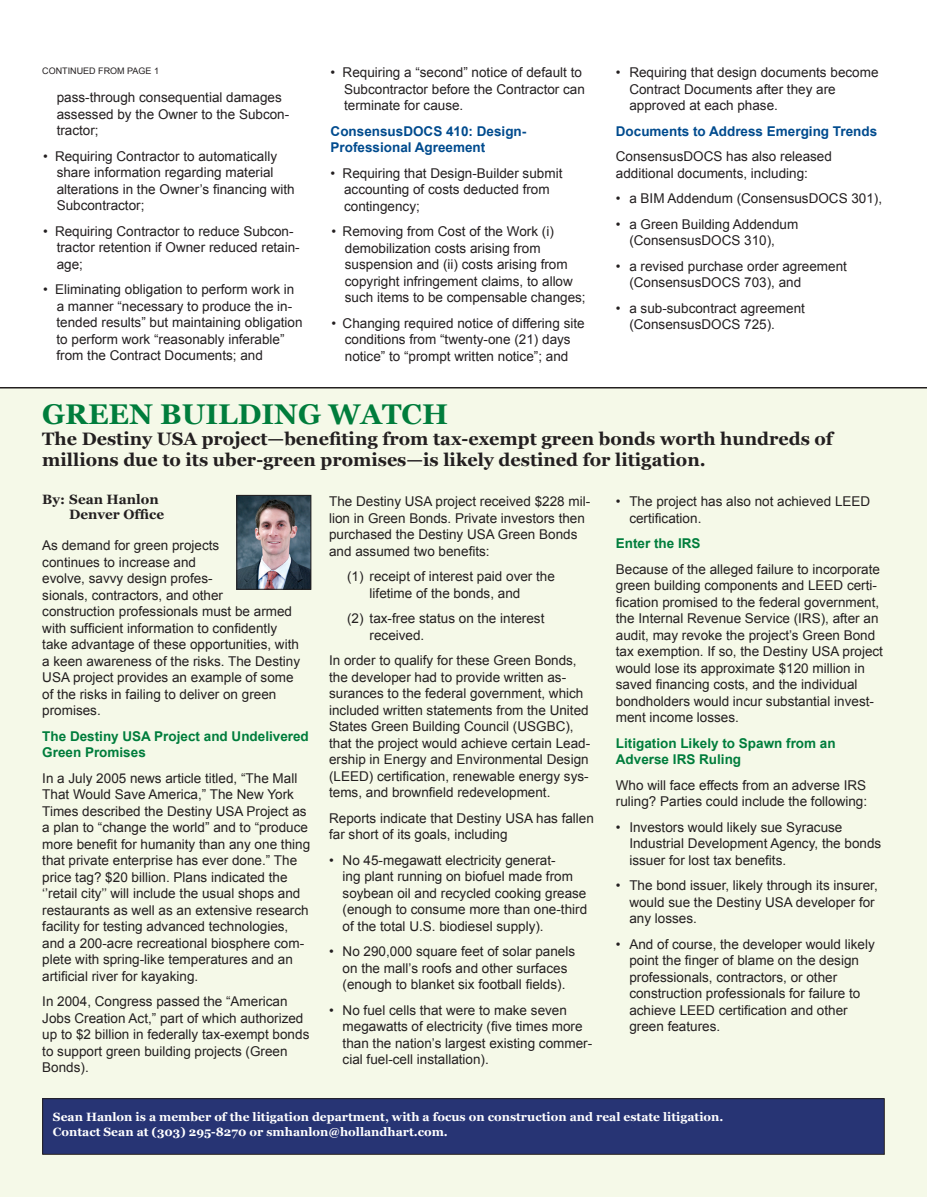
<style>
.page{position:relative;width:927px;height:1197px;background:#fff}
.page>*{position:absolute;margin:0;border:0;box-sizing:border-box;transform-origin:0 0}
.t1{font:700 28.5px "Georgia";color:#007d3c}
.t2{font:700 18px/21px "Georgia";color:#231f20}
._0p6_Secondary_Leadi{font:13.5px/16.5px "Arial";color:#231f20}
._0p6_Secondary_Leadi-2{font:700 13.5px/16.5px "Arial";color:#007d3c}
._0p6_Secondary_Leadi-3{font:700 13.5px/16.5px "Arial";color:#004b8e}
._25_Byline_indent2{font:700 13.5px "Georgia";color:#231f20}
.t3{font:700 12px/15px "Georgia";color:#fff}
.t4{font:9px "Arial";color:#231f20}
</style>
<div class="page">
<div style="left:0;top:387px;width:927px;height:810px;background:#f5f9e8"></div>
<img style="left:239px;top:497px;width:70px;height:90px">
<div style="left:237px;top:495px;width:74px;height:94px;border:1px solid #231f20"></div>
<div style="left:43px;top:1099px;width:841px;height:55px;background:#273474"></div>
<div style="left:42px;top:1098px;width:843px;height:57px;border:1px solid #231f20"></div>
<svg style="left:0;top:1192px;width:5px;height:5px"></svg>
<svg style="left:922px;top:1192px;width:5px;height:5px"></svg>
<p class="t4" style="left:42px;top:65px;width:118px">CONTINUED FROM PAGE 1</p>
<p class="_0p6_Secondary_Leadi" style="left:344px;top:64px;width:242px;text-indent:-14px">• Requiring a “second” notice of default to<br>Subcontractor before the Contractor can terminate for cause.</p>
<p class="_0p6_Secondary_Leadi-3" style="left:331px;top:123px;width:197px">ConsensusDOCS 410: Design-<br>Professional Agreement</p>
<p class="_0p6_Secondary_Leadi" style="left:344px;top:165px;width:220px;text-indent:-14px">• Requiring that Design-Builder submit accounting of costs deducted from contingency;</p>
<p class="_0p6_Secondary_Leadi" style="left:345px;top:223px;width:242px;text-indent:-14px">• Removing from Cost of the Work (i) demobilization costs arising from suspension and (ii) costs arising from copyright infringement claims, to allow such items to be compensable changes;</p>
<p class="_0p6_Secondary_Leadi" style="left:331px;top:315px;width:255px;text-align:center">• Changing required notice of differing site conditions from “twenty-one (21) days notice” to “prompt written notice”; and</p>
<p class="_0p6_Secondary_Leadi" style="left:57px;top:89px;width:234px">pass-through consequential damages assessed by the Owner to the Subcon&shy;tractor;</p>
<p class="_0p6_Secondary_Leadi" style="left:57px;top:148px;width:240px;text-indent:-14px">• Requiring Contractor to automatically share information regarding material alterations in the Owner’s financing with Subcontractor;</p>
<p class="_0p6_Secondary_Leadi" style="left:57px;top:223px;width:245px;text-indent:-14px">• Requiring Contractor to reduce Subcon&shy;tractor retention if Owner reduced retain&shy;age;</p>
<p class="_0p6_Secondary_Leadi" style="left:57px;top:281px;width:248px;text-indent:-13px">• Eliminating obligation to perform work in a manner “necessary to produce the in&shy;tended results” but maintaining obligation to perform work “reasonably inferable” from the Contract Documents; and</p>
<p class="_0p6_Secondary_Leadi" style="left:629px;top:64px;width:251px;text-indent:-14px">• Requiring that design documents become<br>Contract Documents after they are approved at each phase.</p>
<p class="_0p6_Secondary_Leadi-3" style="left:616px;top:123px;width:263px">Documents to Address Emerging Trends</p>
<p class="_0p6_Secondary_Leadi" style="left:616px;top:148px;width:218px">ConsensusDOCS has also released additional documents, including:</p>
<p class="_0p6_Secondary_Leadi" style="left:616px;top:190px;width:268px">• a BIM Addendum (ConsensusDOCS 301),</p>
<p class="_0p6_Secondary_Leadi" style="left:629px;top:216px;width:170px;text-indent:-14px">• a Green Building Addendum (ConsensusDOCS 310),</p>
<p class="_0p6_Secondary_Leadi" style="left:629px;top:258px;width:219px;text-indent:-14px">• a revised purchase order agreement (ConsensusDOCS 703), and</p>
<p class="_0p6_Secondary_Leadi" style="left:629px;top:300px;width:177px;text-indent:-14px">• a sub-subcontract agreement (ConsensusDOCS 725).</p>
<p class="t1" style="left:42px;top:398px;width:407px">GREEN BUILDING WATCH</p>
<p class="t2" style="left:42px;top:429px;width:792px">The Destiny USA project—benefiting from tax-exempt green bonds worth hundreds of millions due to its uber-green promises—is likely destined for litigation.</p>
<p class="_0p6_Secondary_Leadi" style="left:629px;top:494px;width:242px;text-indent:-14px">• The project has also not achieved LEED certification.</p>
<p class="_0p6_Secondary_Leadi-2" style="left:616px;top:536px;width:86px">Enter the IRS</p>
<p class="_0p6_Secondary_Leadi" style="left:616px;top:561px;width:269px">Because of the alleged failure to incorporate green building components and LEED certi&shy;fication promised to the federal government, the Internal Revenue Service (IRS), after an audit, may revoke the project’s Green Bond tax exemption. If so, the Destiny USA project would lose its approximate $120 million in saved financing costs, and the individual bondholders would incur substantial invest&shy;ment income losses.</p>
<p class="_0p6_Secondary_Leadi-2" style="left:616px;top:735px;width:221px">Litigation Likely to Spawn from an<br>Adverse IRS Ruling</p>
<p class="_0p6_Secondary_Leadi" style="left:616px;top:777px;width:253px">Who will face effects from an adverse IRS ruling? Parties could include the following:</p>
<p class="_0p6_Secondary_Leadi" style="left:629px;top:819px;width:253px;text-indent:-14px">• Investors would likely sue Syracuse<br>Industrial Development Agency, the bonds issuer for lost tax benefits.</p>
<p class="_0p6_Secondary_Leadi" style="left:629px;top:878px;width:250px;text-indent:-14px">• The bond issuer, likely through its insurer, would sue the Destiny USA developer for any losses.</p>
<p class="_0p6_Secondary_Leadi" style="left:629px;top:936px;width:247px;text-indent:-14px">• And of course, the developer would likely point the finger of blame on the design professionals, contractors, or other construction professionals for failure to achieve LEED certification and other green features.</p>
<p class="_25_Byline_indent2" style="left:42px;top:492px;width:118px">By: Sean Hanlon</p>
<p class="_25_Byline_indent2" style="left:69px;top:507px;width:96px">Denver Office</p>
<p class="_0p6_Secondary_Leadi" style="left:42px;top:538px;width:259px">As demand for green projects<br>continues to increase and<br>evolve, savvy design profes-<br>sionals, contractors, and other<br>construction professionals must be armed with sufficient information to confidently take advantage of these opportunities, with a keen awareness of the risks. The Destiny USA project provides an example of some of the risks in failing to deliver on green promises.</p>
<p class="_0p6_Secondary_Leadi-2" style="left:42px;top:728px;width:268px">The Destiny USA Project and Undelivered<br>Green Promises</p>
<p class="_0p6_Secondary_Leadi" style="left:42px;top:770px;width:269px">In a July 2005 news article titled, “The Mall That Would Save America,” The New York Times described the Destiny USA Project as a plan to “change the world” and to “produce more benefit for humanity than any one thing that private enterprise has ever done.” The price tag? $20 billion. Plans indicated the ‘’retail city’’ will include the usual shops and restaurants as well as an extensive research facility for testing advanced technologies, and a 200-acre recreational biosphere com&shy;plete with spring-like temperatures and an artificial river for kayaking.</p>
<p class="_0p6_Secondary_Leadi" style="left:42px;top:994px;width:269px">In 2004, Congress passed the “American Jobs Creation Act,” part of which authorized up to $2 billion in federally tax-exempt bonds to support green building projects (Green Bonds).</p>
<p class="_0p6_Secondary_Leadi" style="left:329px;top:494px;width:263px">The Destiny USA project received $228 mil&shy;lion in Green Bonds. Private investors then purchased the Destiny USA Green Bonds and assumed two benefits:</p>
<p class="_0p6_Secondary_Leadi" style="left:370px;top:569px;width:187px;text-indent:-23px">(1) receipt of interest paid over the lifetime of the bonds, and</p>
<p class="_0p6_Secondary_Leadi" style="left:370px;top:611px;width:176px;text-indent:-23px">(2) tax-free status on the interest received.</p>
<p class="_0p6_Secondary_Leadi" style="left:329px;top:653px;width:263px">In order to qualify for these Green Bonds, the developer had to provide written as&shy;surances to the federal government, which included written statements from the United States Green Building Council (USGBC), that the project would achieve certain Lead&shy;ership in Energy and Environmental Design (LEED) certification, renewable energy sys&shy;tems, and brownfield redevelopment.</p>
<p class="_0p6_Secondary_Leadi" style="left:329px;top:810px;width:266px">Reports indicate that Destiny USA has fallen far short of its goals, including</p>
<p class="_0p6_Secondary_Leadi" style="left:343px;top:852px;width:246px;text-indent:-14px">• No 45-megawatt electricity generat-<br>ing plant running on biofuel made from soybean oil and recycled cooking grease (enough to consume more than one-third of the total U.S. biodiesel supply).</p>
<p class="_0p6_Secondary_Leadi" style="left:329px;top:944px;width:248px;text-align:center">• No 290,000 square feet of solar panels on the mall’s roofs and other surfaces (enough to blanket six football fields).</p>
<p class="_0p6_Secondary_Leadi" style="left:343px;top:1002px;width:251px;text-indent:-14px">• No fuel cells that were to make seven megawatts of electricity (five times more than the nation’s largest existing commer&shy;cial fuel-cell installation).</p>
<p class="t3" style="left:53px;top:1109px;width:672px">Sean Hanlon is a member of the litigation department, with a focus on construction and real estate litigation.<br>Contact Sean at (303) 295-8270 or smhanlon@hollandhart.com.</p>
</div>
